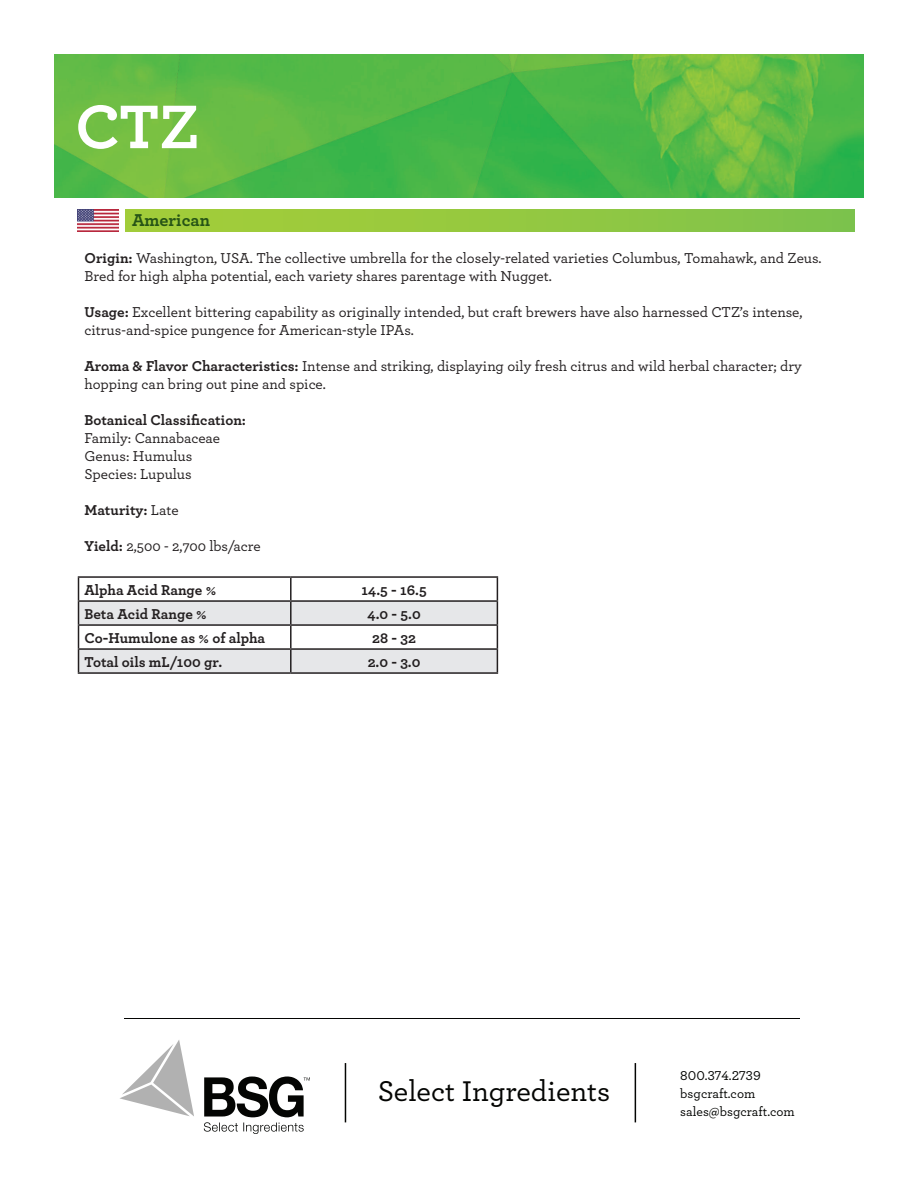
<style>
.page{position:relative;width:918px;height:1188px;background:#fff}
.page>*{position:absolute;margin:0;border:0;box-sizing:border-box;transform-origin:0 0}
.t1{font:700 64.5px "Archer";color:#fff}
.t2{font:500 29.85px "Archer";color:#040503}
.t3{font:700 18px "Archer";color:#265416}
.t4{font:500 15px/18px "Archer";color:#231f20}
.t5{font:700 15px "Archer";color:#231f20}
.t6{font:500 13.5px/18px "Archer";color:#040503}
.s1{font-weight:700}
.s2{font-weight:500}
</style>
<div class="page">
<img style="left:54px;top:54px;width:810px;height:144px">
<div style="left:125px;top:210px;width:729px;height:21px;background:linear-gradient(to right,#a7ce37,#80c34b)"></div>
<hr style="left:78px;top:576px;width:213px;height:2px;background:#231f20">
<hr style="left:291px;top:576px;width:207px;height:2px;background:#231f20">
<svg style="left:78px;top:577px;width:420px;height:95px"></svg>
<hr style="left:78px;top:672px;width:213px;height:2px;background:#231f20">
<hr style="left:291px;top:672px;width:207px;height:2px;background:#231f20">
<img style="left:78px;top:210px;width:41px;height:21px">
<hr style="left:124px;top:1018px;width:676px;height:1px;background:#040503">
<hr style="left:345px;top:1063px;width:1px;height:59px;background:#040503">
<hr style="left:635px;top:1063px;width:1px;height:59px;background:#040503">
<svg style="left:120px;top:1040px;width:74px;height:76px"></svg>
<svg style="left:204px;top:1077px;width:106px;height:57px"></svg>
<h1 class="t1" style="left:75px;top:76px;width:126px">CTZ</h1>
<p class="t3" style="left:132px;top:206px;width:80px">American</p>
<p class="t4" style="left:85px;top:248px;width:739px"><span class="s1">Origin:</span> Washington, USA. The collective umbrella for the closely-related varieties Columbus, Tomahawk, and Zeus.<br>Bred for high alpha potential, each variety shares parentage with Nugget.</p>
<p class="t4" style="left:85px;top:302px;width:719px"><span class="s1">Usage:</span> Excellent bittering capability as originally intended, but craft brewers have also harnessed CTZ’s intense, citrus-and-spice pungence for American-style IPAs.</p>
<p class="t4" style="left:85px;top:356px;width:719px"><span class="s1">Aroma &amp; Flavor Characteristics:</span> Intense and striking, displaying oily fresh citrus and wild herbal character; dry hopping can bring out pine and spice.</p>
<p class="t5" style="left:85px;top:408px;width:163px">Botanical Classification:</p>
<p class="t4" style="left:85px;top:428px;width:137px">Family: Cannabaceae<br>Genus: Humulus<br>Species: Lupulus</p>
<p class="t5" style="left:85px;top:498px;width:96px">Maturity: <span class="s2">Late</span></p>
<p class="t4" style="left:85px;top:536px;width:178px"><span class="s1">Yield:</span> 2,500 - 2,700 lbs/acre</p>
<p class="t5" style="left:85px;top:578px;width:133px">Alpha Acid Range %</p>
<p class="t5" style="left:361px;top:578px;width:67px">14.5 - 16.5</p>
<p class="t5" style="left:85px;top:602px;width:124px">Beta Acid Range %</p>
<p class="t5" style="left:367px;top:602px;width:55px">4.0 - 5.0</p>
<p class="t5" style="left:85px;top:626px;width:182px">Co-Humulone as % of alpha</p>
<p class="t5" style="left:372px;top:626px;width:45px">28 - 32</p>
<p class="t5" style="left:85px;top:650px;width:139px">Total oils mL/100 gr.</p>
<p class="t5" style="left:368px;top:650px;width:54px">2.0 - 3.0</p>
<h2 class="t2" style="left:378px;top:1070px;width:234px">Select Ingredients</h2>
<p class="t6" style="left:680px;top:1066px;width:116px">800.374.2739 bsgcraft.com sales@bsgcraft.com</p>
</div>
